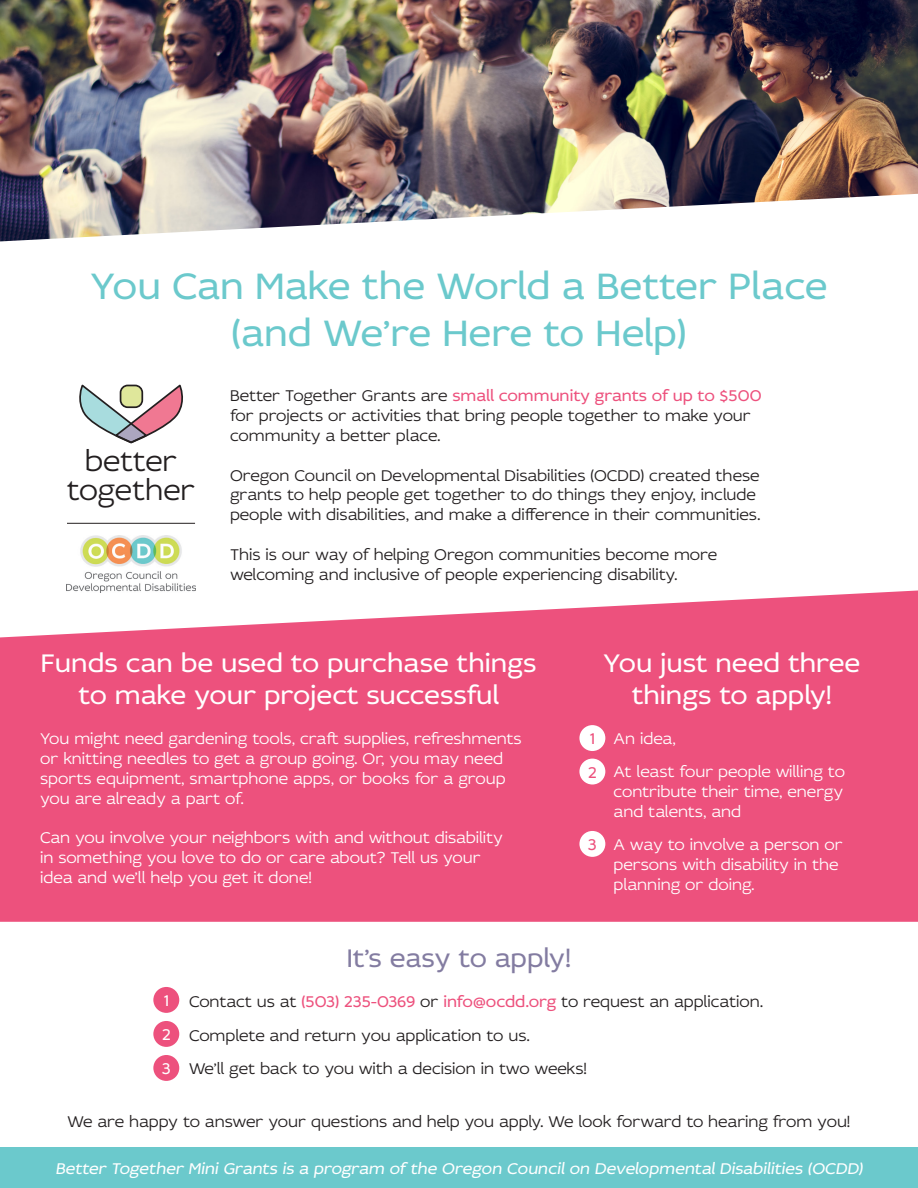
<style>
.page{position:relative;width:918px;height:1188px;background:#fff}
.page>*{position:absolute;margin:0;border:0;box-sizing:border-box;transform-origin:0 0}
.t1{font:39px/46.8px "Idealist Sans";letter-spacing:-.01em;color:#6bc9cc;text-align:center}
.t2{font:300 30.15px/29px "Idealist Sans";color:#231f20;text-align:center}
.t3{font:27px/32.4px "Idealist Sans";color:#fff;text-align:center}
.t4{font:27px "Idealist Sans";letter-spacing:-.01em;color:#837ca1}
.Body{font:300 16.5px/19.8px "Idealist Sans";color:#231f20}
.Body-2{font:300 16.5px/19.8px "Idealist Sans";color:#fff}
.Body-3{font:16.5px "Idealist Sans";color:#fff}
.Body-4{font:16.5px "Idealist Sans";color:#ed517d}
.s1{font-weight:400;color:#ed517d}
.s2{font-weight:400}
.s3{font-weight:400;color:#fff}
</style>
<div class="page">
<svg style="left:0;top:590px;width:918px;height:332px;background:#ee5d86"></svg>
<img style="left:0;top:0;width:918px;height:241px">
<div style="left:579px;top:725px;width:26px;height:26px;background:#fff;border-radius:50%"></div>
<div style="left:579px;top:759px;width:26px;height:26px;background:#fff;border-radius:50%"></div>
<div style="left:579px;top:831px;width:26px;height:26px;background:#fff;border-radius:50%"></div>
<div style="left:153px;top:1021px;width:26px;height:26px;background:#ed517d;border-radius:50%"></div>
<div style="left:153px;top:987px;width:26px;height:26px;background:#ed517d;border-radius:50%"></div>
<div style="left:153px;top:1055px;width:26px;height:26px;background:#ed517d;border-radius:50%"></div>
<div style="left:0;top:1148px;width:918px;height:40px;background:#6bc9cc"></div>
<img style="left:67px;top:535px;width:128px;height:57px">
<svg style="left:79px;top:385px;width:104px;height:59px"></svg>
<hr style="left:67px;top:523px;width:128px;height:1px;background:#231f20">
<h1 class="t1" style="left:90px;top:262px;width:739px">You Can Make the World a Better Place (and We’re Here to Help)</h1>
<p class="t2" style="left:67px;top:446px;width:130px">better together</p>
<p class="Body" style="left:230px;top:385px;width:533px">Better Together Grants are <span class="s1">small community grants of up to $500 </span>for projects or activities that bring people together to make your community a better place.</p>
<p class="Body" style="left:230px;top:465px;width:532px">Oregon Council on Developmental Disabilities (OCDD) created these grants to help people get together to do things they enjoy, include people with disabilities, and make a difference in their communities.</p>
<p class="Body" style="left:230px;top:544px;width:489px">This is our way of helping Oregon communities become more welcoming and inclusive of people experiencing disability.</p>
<h2 class="t3" style="left:41px;top:646px;width:497px">Funds can be used to purchase things to make your project successful</h2>
<p class="Body-2" style="left:40px;top:728px;width:483px">You might need gardening tools, craft supplies, refreshments or knitting needles to get a group going. Or, you may need sports equipment, smartphone apps, or books for a group you are already a part of.</p>
<p class="Body-2" style="left:40px;top:827px;width:464px">Can you involve your neighbors with and without disability in something you love to do or care about? Tell us your idea and we’ll help you get it done!</p>
<h2 class="t3" style="left:603px;top:646px;width:259px">You just need three things to apply!</h2>
<p class="Body-2" style="left:587px;top:728px;width:91px"><span class="s2">1.</span> An idea,</p>
<p class="Body-2" style="left:614px;top:761px;width:233px;text-align:justify;text-indent:-26px"><span class="s1">2</span><span class="s2">.</span> At least four people willing to contribute their time, energy and talents, and</p>
<p class="Body-2" style="left:614px;top:834px;width:231px;text-indent:-26px"><span class="s1">3</span><span class="s2">.</span> A way to involve a person or persons with disability in the planning or doing.</p>
<p class="Body-4" style="left:590px;top:728px;width:7px">1</p>
<h2 class="t4" style="left:347px;top:940px;width:226px">It’s easy to apply!</h2>
<p class="Body" style="left:164px;top:991px;width:601px"><span class="s3">1</span><span class="s1">.</span> Contact us at <span class="s1">(503) 235-0369</span> or <span class="s1">info@ocdd.org</span> to request an application.</p>
<p class="Body" style="left:162px;top:1025px;width:370px"><span class="s3">2</span><span class="s1">.</span> Complete and return you application to us.</p>
<p class="Body" style="left:162px;top:1058px;width:427px"><span class="s3">3</span><span class="s1">.</span> We’ll get back to you with a decision in two weeks!</p>
<p class="Body" style="left:68px;top:1111px;width:784px">We are happy to answer your questions and help you apply. We look forward to hearing from you!</p>
<p class="Body-3" style="left:55px;top:1157px;width:812px">Better Together Mini Grants is a program of the Oregon Council on Developmental Disabilities (OCDD)</p>
</div>
